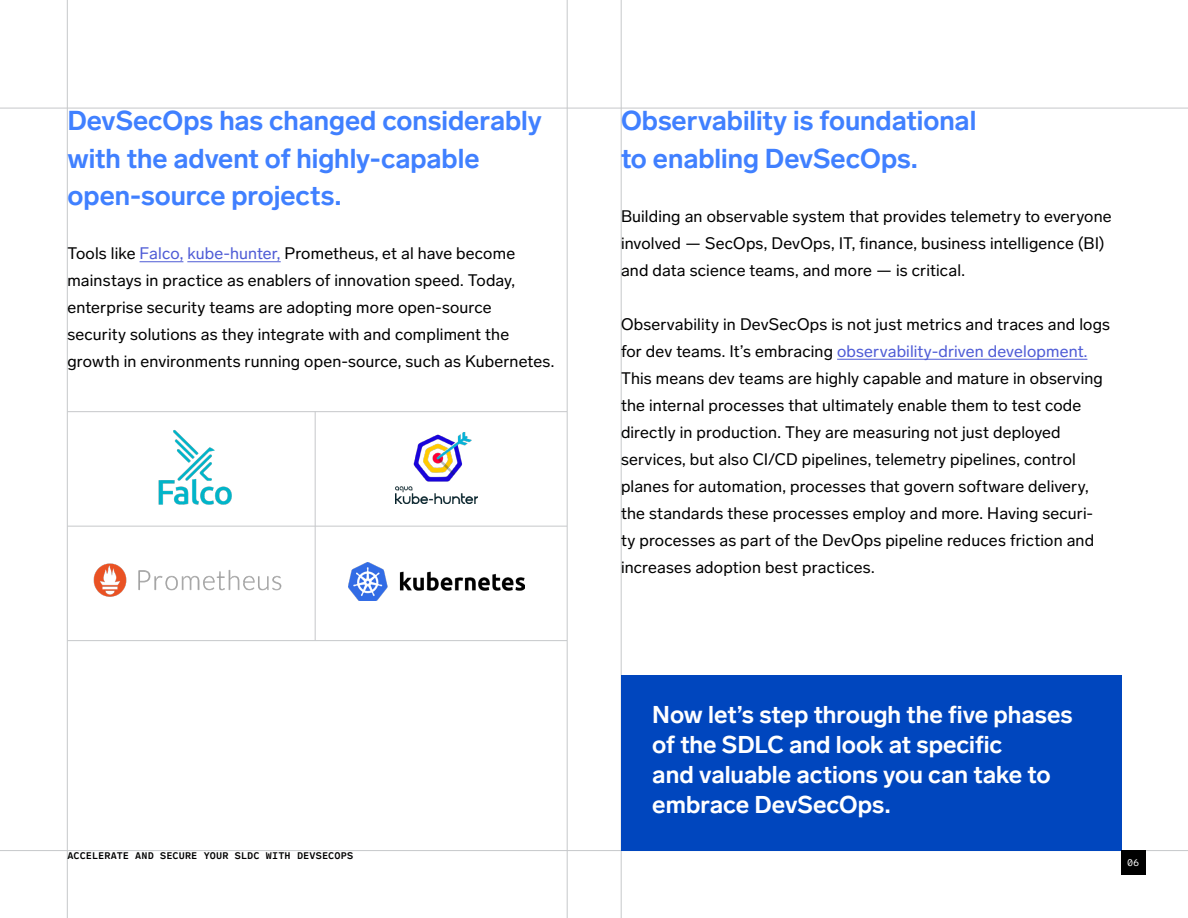
<style>
.page{position:relative;width:1188px;height:918px;background:#fff}
.page>*{position:absolute;margin:0;border:0;box-sizing:border-box;transform-origin:0 0}
.t1{font:700 27px/37.5px "Lab Grotesque";color:#4080ff}
.t2{font:700 24px/30px "Lab Grotesque";color:#fff}
.t3{font:16.5px/27px "Lab Grotesque";letter-spacing:.01em;color:#000}
.t4{font:700 10.5px "Lab Grotesque Mono";letter-spacing:.015em;color:#000}
.t5{font:10.5px "Lab Grotesque Mono";color:#fff}
.s1{color:#4f5cd6}
</style>
<div class="page">
<hr style="left:67px;top:0;width:1px;height:918px;background:#c6c8ca">
<hr style="left:315px;top:411px;width:1px;height:229px;background:#c6c8ca">
<hr style="left:621px;top:0;width:1px;height:918px;background:#c6c8ca">
<hr style="left:567px;top:0;width:1px;height:918px;background:#c6c8ca">
<hr style="left:0;top:108px;width:1188px;height:1px;background:#c6c8ca">
<hr style="left:68px;top:411px;width:499px;height:1px;background:#c6c8ca">
<hr style="left:68px;top:640px;width:499px;height:1px;background:#c6c8ca">
<hr style="left:68px;top:526px;width:499px;height:1px;background:#c6c8ca">
<hr style="left:0;top:850px;width:1188px;height:1px;background:#c6c8ca">
<div style="left:621px;top:675px;width:500px;height:176px;background:#0046be"></div>
<div style="left:1121px;top:851px;width:24px;height:24px;background:#000"></div>
<img style="left:396px;top:432px;width:81px;height:71px">
<img style="left:158px;top:430px;width:74px;height:75px">
<hr style="left:140px;top:261px;width:43px;height:1px;background:#4f5cd6">
<hr style="left:187px;top:261px;width:94px;height:1px;background:#4f5cd6">
<hr style="left:837px;top:359px;width:250px;height:1px;background:#4f5cd6">
<img style="left:349px;top:563px;width:175px;height:37px">
<img style="left:93px;top:563px;width:189px;height:34px">
<h1 class="t1" style="left:68px;top:102px;width:476px">DevSecOps has changed considerably with the advent of highly-capable open-source projects.</h1>
<p class="t3" style="left:67px;top:240px;width:488px">Tools like <span class="s1">Falco, kube-hunter,</span> Prometheus, et al have become mainstays in practice as enablers of innovation speed. Today, enterprise security teams are adopting more open-source security solutions as they integrate with and compliment the growth in environments running open-source, such as Kubernetes.</p>
<p class="t4" style="left:68px;top:848px;width:287px">ACCELERATE AND SECURE YOUR SLDC WITH DEVSECOPS</p>
<h1 class="t1" style="left:621px;top:102px;width:357px">Observability is foundational to enabling DevSecOps.</h1>
<p class="t3" style="left:621px;top:202px;width:492px">Building an observable system that provides telemetry to everyone involved — SecOps, DevOps, IT, finance, business intelligence (BI) and data science teams, and more — is critical.</p>
<p class="t3" style="left:621px;top:310px;width:491px">Observability in DevSecOps is not just metrics and traces and logs for dev teams. It’s embracing <span class="s1">observability-driven development.<br></span>This means dev teams are highly capable and mature in observing the internal processes that ultimately enable them to test code directly in production. They are measuring not just deployed services, but also CI/CD pipelines, telemetry pipelines, control planes for automation, processes that govern software delivery, the standards these processes employ and more. Having securi&shy;ty processes as part of the DevOps pipeline reduces friction and increases adoption best practices.</p>
<h2 class="t2" style="left:652px;top:700px;width:422px">Now let’s step through the five phases of the SDLC and look at specific<br>and valuable actions you can take to embrace DevSecOps.</h2>
<p class="t5" style="left:1127px;top:855px;width:14px">06</p>
</div>
